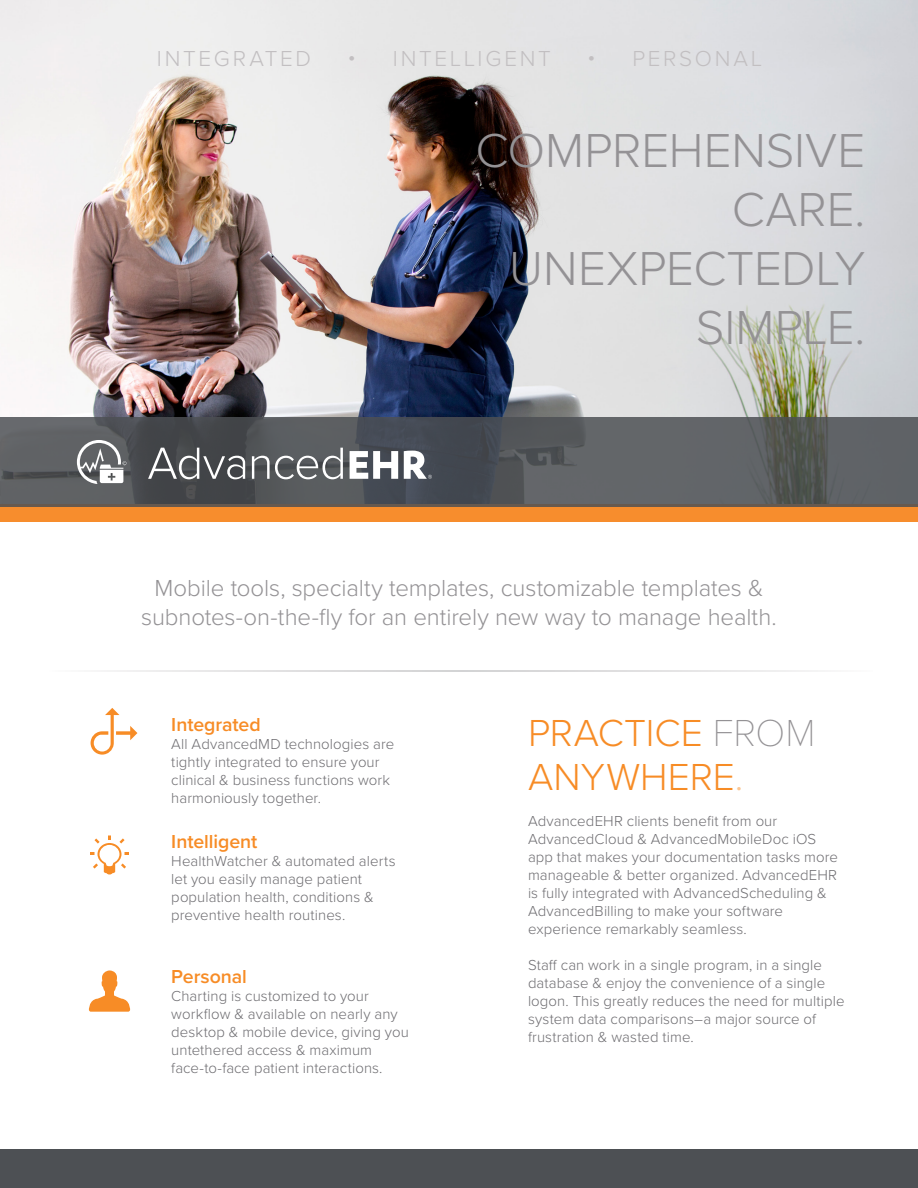
<style>
.page{position:relative;width:918px;height:1188px;background:#fff}
.page>*{position:absolute;margin:0;border:0;box-sizing:border-box;transform-origin:0 0}
.t1{font:300 49.35px/59.2px "Proxima Nova";color:#949295;text-align:right}
.t2{font:300 39px/43.8px "Proxima Nova";color:#f78c26}
.t3{font:300 24px/28.8px "Proxima Nova";letter-spacing:-.005em;color:#949295;text-align:center}
.t4{font:300 22.5px "Proxima Nova";letter-spacing:.12em;color:#c2bfc1}
.t5{font:600 19.5px "Proxima Nova";letter-spacing:-.005em;color:#f78c26}
.t6{font:300 15px/18px "Proxima Nova";letter-spacing:.005em;color:#6e6d71}
.s1{font-family:"Proxima Nova T";font-weight:100;color:#949295}
.s2{color:#fbc693}
</style>
<div class="page">
<img style="left:1px;top:0;width:917px;height:417px">
<svg style="left:104px;top:670px;width:714px;height:2px"></svg>
<div style="left:0;top:1149px;width:918px;height:39px;background:#4d5054"></div>
<div style="left:0;top:505px;width:918px;height:17px;background:#f78d2d"></div>
<svg style="left:1px;top:417px;width:917px;height:90px;background:#57595c"></svg>
<svg style="left:89px;top:970px;width:41px;height:42px"></svg>
<svg style="left:91px;top:708px;width:46px;height:47px"></svg>
<svg style="left:90px;top:835px;width:39px;height:39px"></svg>
<svg style="left:148px;top:448px;width:97px;height:31px"></svg>
<svg style="left:252px;top:448px;width:91px;height:31px;background:#797b7d"></svg>
<svg style="left:350px;top:451px;width:48px;height:28px"></svg>
<svg style="left:404px;top:451px;width:28px;height:28px"></svg>
<svg style="left:77px;top:440px;width:49px;height:44px"></svg>
<h3 class="t4" style="left:157px;top:42px;width:156px">INTEGRATED</h3>
<h3 class="t4" style="left:348px;top:42px;width:204px">• INTELLIGENT</h3>
<h3 class="t4" style="left:588px;top:42px;width:176px">• PERSONAL</h3>
<h1 class="t1" style="left:476px;top:118px;width:391px">COMPREHENSIVE<br>CARE.<br>UNEXPECTEDLY<br>SIMPLE.</h1>
<h3 class="t3" style="left:141px;top:572px;width:637px">Mobile tools, specialty templates, customizable templates &amp; subnotes-on-the-fly for an entirely new way to manage health.</h3>
<h3 class="t5" style="left:171px;top:710px;width:91px">Integrated</h3>
<p class="t6" style="left:171px;top:734px;width:224px">All AdvancedMD technologies are tightly integrated to ensure your clinical &amp; business functions work harmoniously together.</p>
<h3 class="t5" style="left:171px;top:827px;width:88px">Intelligent</h3>
<p class="t6" style="left:171px;top:851px;width:226px">HealthWatcher &amp; automated alerts let you easily manage patient population health, conditions &amp; preventive health routines.</p>
<h3 class="t5" style="left:171px;top:962px;width:77px">Personal</h3>
<p class="t6" style="left:171px;top:986px;width:239px">Charting is customized to your workflow &amp; available on nearly any desktop &amp; mobile device, giving you untethered access &amp; maximum face-to-face patient interactions.</p>
<h2 class="t2" style="left:528px;top:709px;width:289px">PRACTICE <span class="s1">FROM<br></span>ANYWHERE<span class="s2">.</span></h2>
<p class="t6" style="left:528px;top:811px;width:312px">AdvancedEHR clients benefit from our AdvancedCloud &amp; AdvancedMobileDoc iOS app that makes your documentation tasks more manageable &amp; better organized. AdvancedEHR is fully integrated with AdvancedScheduling &amp; AdvancedBilling to make your software experience remarkably seamless.</p>
<p class="t6" style="left:528px;top:955px;width:318px">Staff can work in a single program, in a single database &amp; enjoy the convenience of a single logon. This greatly reduces the need for multiple system data comparisons–a major source of frustration &amp; wasted time.</p>
</div>
